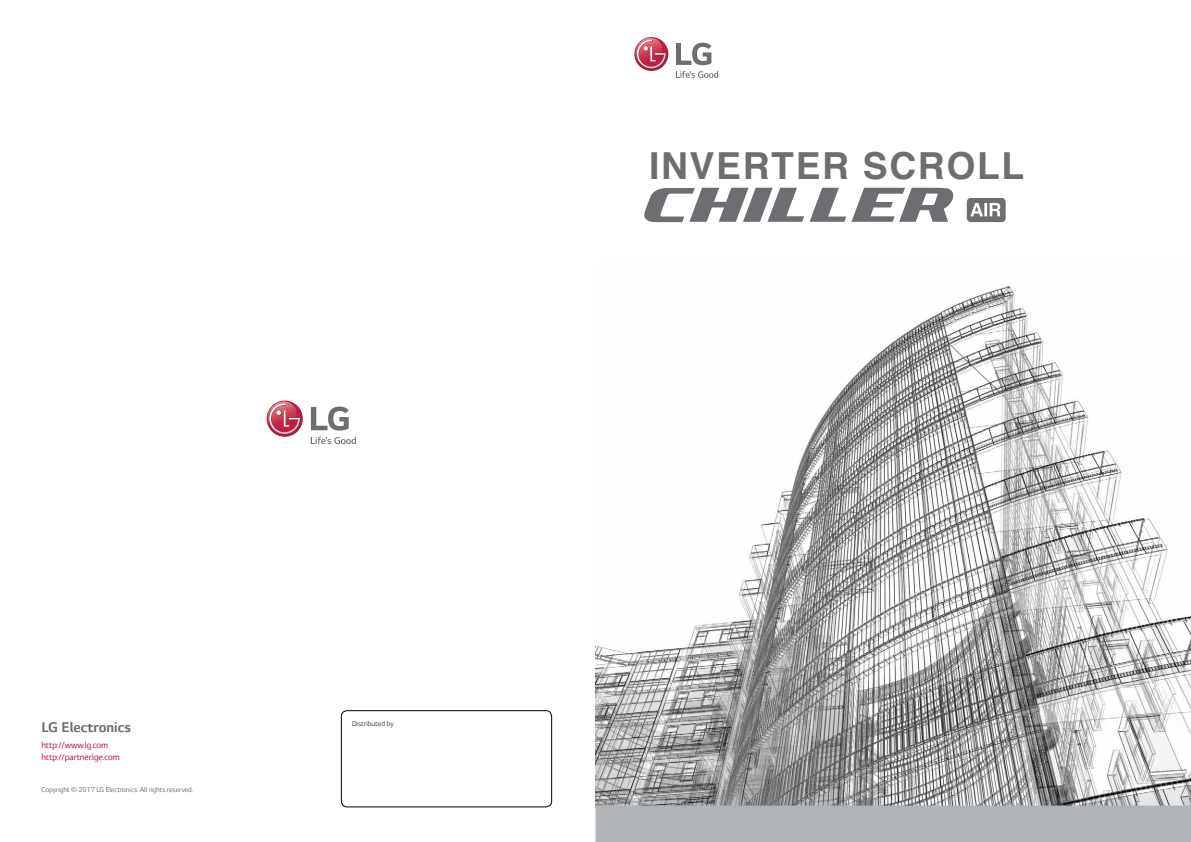
<style>
.page{position:relative;width:1191px;height:842px;background:#fff}
.page>*{position:absolute;margin:0;border:0;box-sizing:border-box;transform-origin:0 0}
.t1{font:700 37.2px "Helvetica";letter-spacing:.045em;color:#6d6e71}
.t2{font:700 16px "LG Smart";color:#6d6e71}
.t3{font:10px/12px "LG Smart";letter-spacing:-.01em;color:#c00c3f}
.t4{font:8px "LG Smart";letter-spacing:-.01em;color:#6d6e71}
.t5{font:8px "LG Smart";color:#414042}
</style>
<div class="page">
<img style="left:595px;top:286px;width:596px;height:520px">
<svg style="left:634px;top:37px;width:85px;height:41px"></svg>
<svg style="left:644px;top:188px;width:309px;height:34px"></svg>
<svg style="left:966px;top:198px;width:39px;height:24px"></svg>
<svg style="left:311px;top:437px;width:45px;height:7px"></svg>
<svg style="left:311px;top:407px;width:38px;height:24px"></svg>
<svg style="left:267px;top:401px;width:36px;height:36px"></svg>
<svg style="left:266px;top:401px;width:34px;height:33px"></svg>
<div style="left:341px;top:710px;width:211px;height:97px;border:1px solid #000;border-radius:6px"></div>
<div style="left:595px;top:806px;width:596px;height:36px;background:#b1b4b6"></div>
<h2 class="t2" style="left:41px;top:718px;width:91px">LG Electronics</h2>
<p class="t3" style="left:41px;top:739px;width:80px">http://www.lg.com http://partner.lge.com</p>
<p class="t4" style="left:41px;top:785px;width:153px">Copyright © 2017 LG Electronics. All rights reserved.</p>
<p class="t5" style="left:352px;top:720px;width:43px">Distributed by</p>
<h1 class="t1" style="left:649px;top:135px;width:377px">INVERTER SCROLL</h1>
</div>
